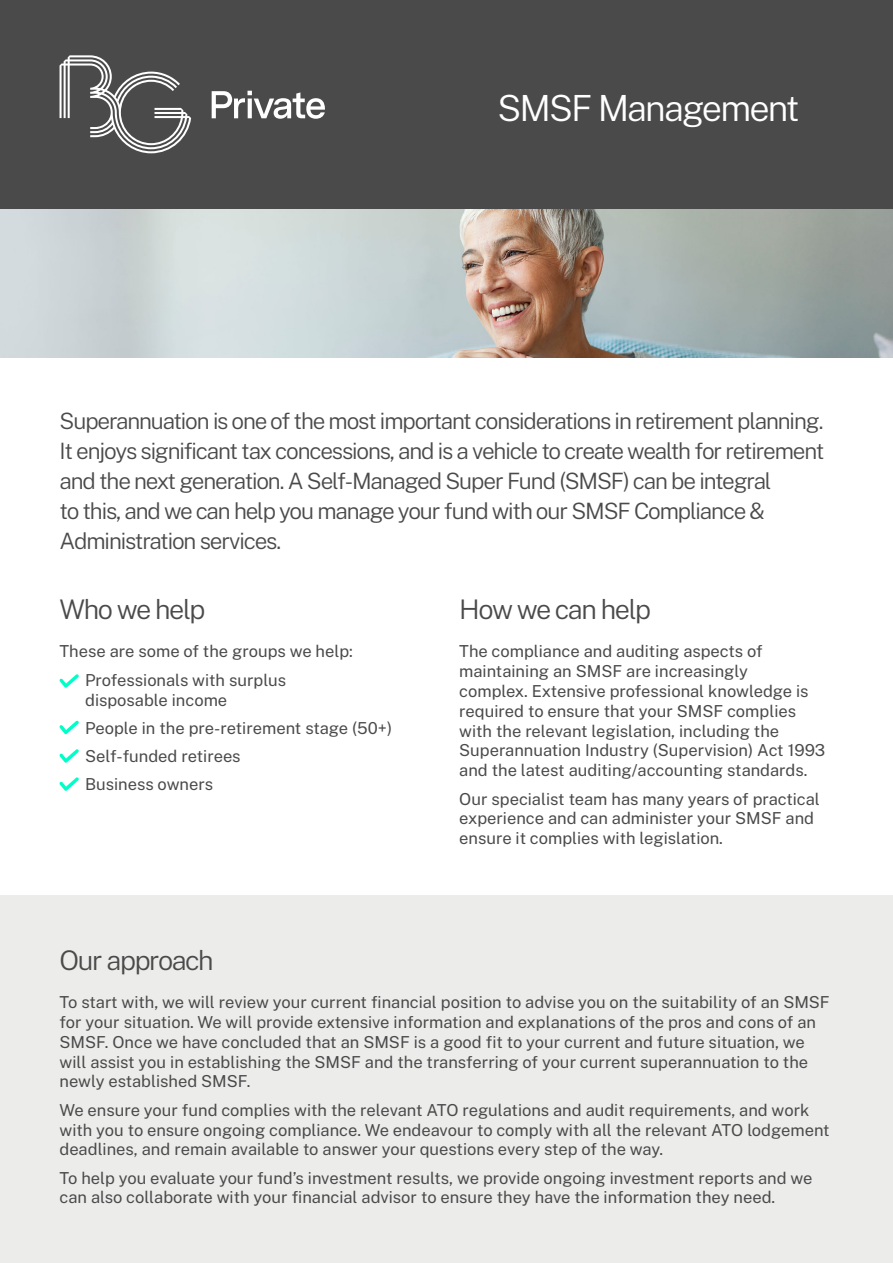
<style>
.page{position:relative;width:893px;height:1263px;background:#fff}
.page>*{position:absolute;margin:0;border:0;box-sizing:border-box;transform-origin:0 0}
.t1{font:300 36px "Public Sans";letter-spacing:-.05em;color:#fff}
.t2{font:300 27px "Public Sans";letter-spacing:-.05em;color:#4a4a4a}
.t3{font:300 22.5px/30px "Public Sans";letter-spacing:-.05em;color:#4a4a4a}
.t4{font:16.5px/19.8px "Public Sans";color:#4a4a4a}
</style>
<div class="page">
<div style="left:0;top:895px;width:893px;height:368px;background:#ececeb"></div>
<img style="left:0;top:209px;width:893px;height:148px">
<div style="left:0;top:0;width:893px;height:209px;background:#4a4a4a"></div>
<svg style="left:212px;top:91px;width:113px;height:28px"></svg>
<svg style="left:60px;top:55px;width:131px;height:98px"></svg>
<svg style="left:59px;top:674px;width:20px;height:14px"></svg>
<svg style="left:59px;top:720px;width:20px;height:14px"></svg>
<svg style="left:59px;top:749px;width:20px;height:14px"></svg>
<svg style="left:59px;top:777px;width:20px;height:14px"></svg>
<h1 class="t1" style="left:497px;top:85px;width:304px">SMSF Management</h1>
<p class="t3" style="left:60px;top:406px;width:766px">Superannuation is one of the most important considerations in retirement planning.<br>It enjoys significant tax concessions, and is a vehicle to create wealth for retirement and the next generation. A Self-Managed Super Fund (SMSF) can be integral<br>to this, and we can help you manage your fund with our SMSF Compliance &amp; Administration services.</p>
<h2 class="t2" style="left:60px;top:591px;width:148px">Who we help</h2>
<p class="t4" style="left:85px;top:637px;width:269px;line-height:28.3px;text-indent:-26px">These are some of the groups we help:<br>Professionals with surplus</p>
<p class="t4" style="left:85px;top:685px;width:309px;line-height:28.3px">disposable income<br>People in the pre-retirement stage (50+)<br>Self-funded retirees<br>Business owners</p>
<h2 class="t2" style="left:459px;top:591px;width:194px">How we can help</h2>
<p class="t4" style="left:459px;top:641px;width:367px">The compliance and auditing aspects of maintaining an SMSF are increasingly<br>complex. Extensive professional knowledge is required to ensure that your SMSF complies with the relevant legislation, including the Superannuation Industry (Supervision) Act 1993 and the latest auditing/accounting standards.</p>
<p class="t4" style="left:459px;top:788px;width:362px">Our specialist team has many years of practical experience and can administer your SMSF and ensure it complies with legislation.</p>
<h2 class="t2" style="left:60px;top:942px;width:156px">Our approach</h2>
<p class="t4" style="left:60px;top:992px;width:772px">To start with, we will review your current financial position to advise you on the suitability of an SMSF for your situation. We will provide extensive information and explanations of the pros and cons of an SMSF. Once we have concluded that an SMSF is a good fit to your current and future situation, we will assist you in establishing the SMSF and the transferring of your current superannuation to the newly established SMSF.</p>
<p class="t4" style="left:60px;top:1099px;width:772px">We ensure your fund complies with the relevant ATO regulations and audit requirements, and work with you to ensure ongoing compliance. We endeavour to comply with all the relevant ATO lodgement deadlines, and remain available to answer your questions every step of the way.</p>
<p class="t4" style="left:60px;top:1167px;width:755px">To help you evaluate your fund’s investment results, we provide ongoing investment reports and we can also collaborate with your financial advisor to ensure they have the information they need.</p>
</div>
